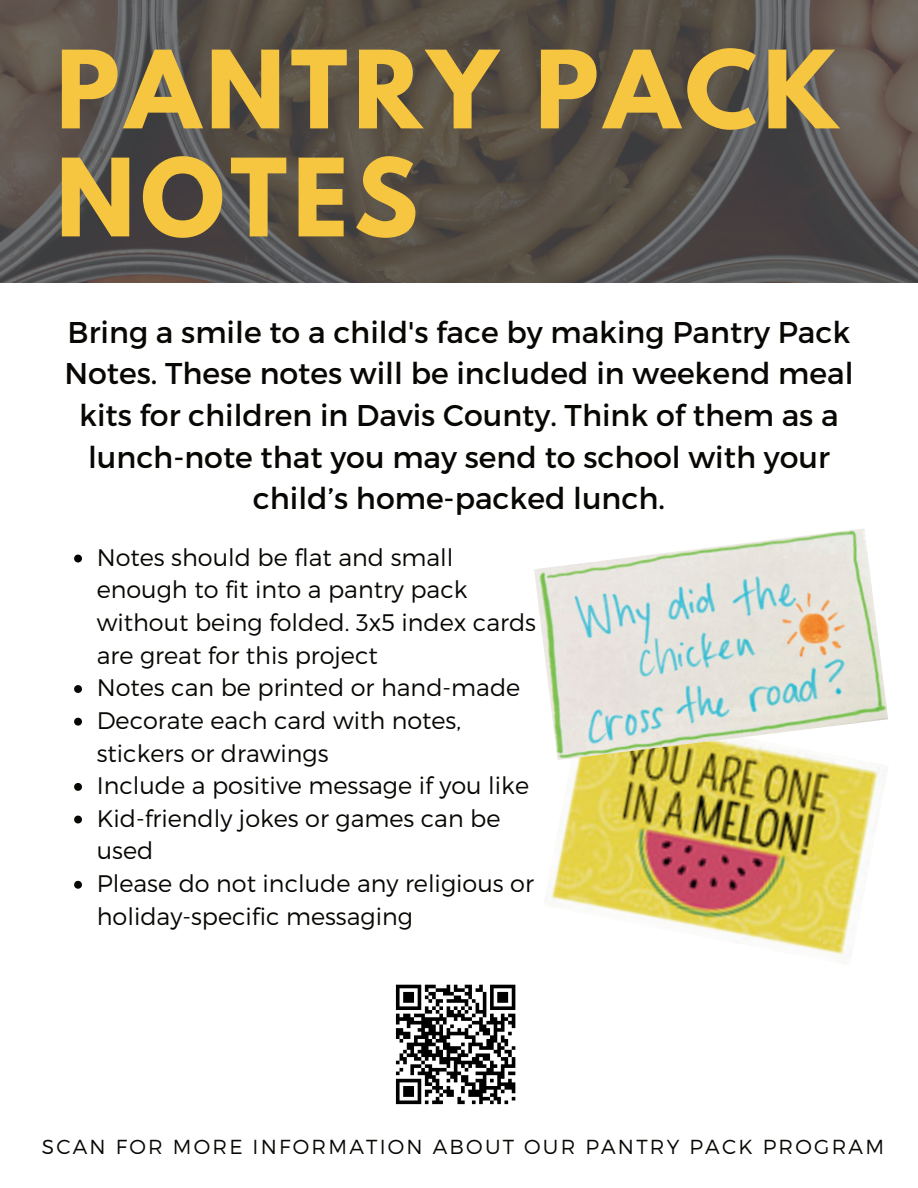
<style>
.page{position:relative;width:918px;height:1188px;background:#fff}
.page>*{position:absolute;margin:0;border:0;box-sizing:border-box;transform-origin:0 0}
.t1{font:700 95.55px/108px "League Spartan";letter-spacing:.06em;color:#f6c641}
.t2{font:30px/41.7px "Montserrat";color:#080704;text-align:center}
.t3{font:300 23.85px/32.7px "Montserrat";color:#080704}
.t4{font:300 20.25px "Montserrat";letter-spacing:.11em;color:#080704}
</style>
<div class="page">
<svg style="left:0;top:0;width:918px;height:283px;background:#57514b"></svg>
<img style="left:550px;top:760px;width:337px;height:198px">
<img style="left:534px;top:528px;width:354px;height:232px">
<svg style="left:74px;top:555px;width:8px;height:7px"></svg>
<svg style="left:74px;top:685px;width:8px;height:8px"></svg>
<svg style="left:74px;top:718px;width:8px;height:8px"></svg>
<svg style="left:74px;top:783px;width:8px;height:8px"></svg>
<svg style="left:74px;top:816px;width:8px;height:7px"></svg>
<svg style="left:74px;top:881px;width:8px;height:8px"></svg>
<svg style="left:395px;top:984px;width:121px;height:121px"></svg>
<h1 class="t1" style="left:56px;top:34px;width:783px">PANTRY PACK<br>NOTES</h1>
<p class="t2" style="left:64px;top:311px;width:791px">Bring a smile to a child's face by making Pantry Pack Notes. These notes will be included in weekend meal kits for children in Davis County. Think of them as a lunch-note that you may send to school with your child’s home-packed lunch.</p>
<p class="t3" style="left:97px;top:541px;width:441px">Notes should be flat and small enough to fit into a pantry pack without being folded. 3x5 index cards are great for this project<br>Notes can be printed or hand-made<br>Decorate each card with notes, stickers or drawings<br>Include a positive message if you like<br>Kid-friendly jokes or games can be used<br>Please do not include any religious or holiday-specific messaging</p>
<p class="t4" style="left:42px;top:1134px;width:844px">SCAN FOR MORE INFORMATION ABOUT OUR PANTRY PACK PROGRAM</p>
</div>
